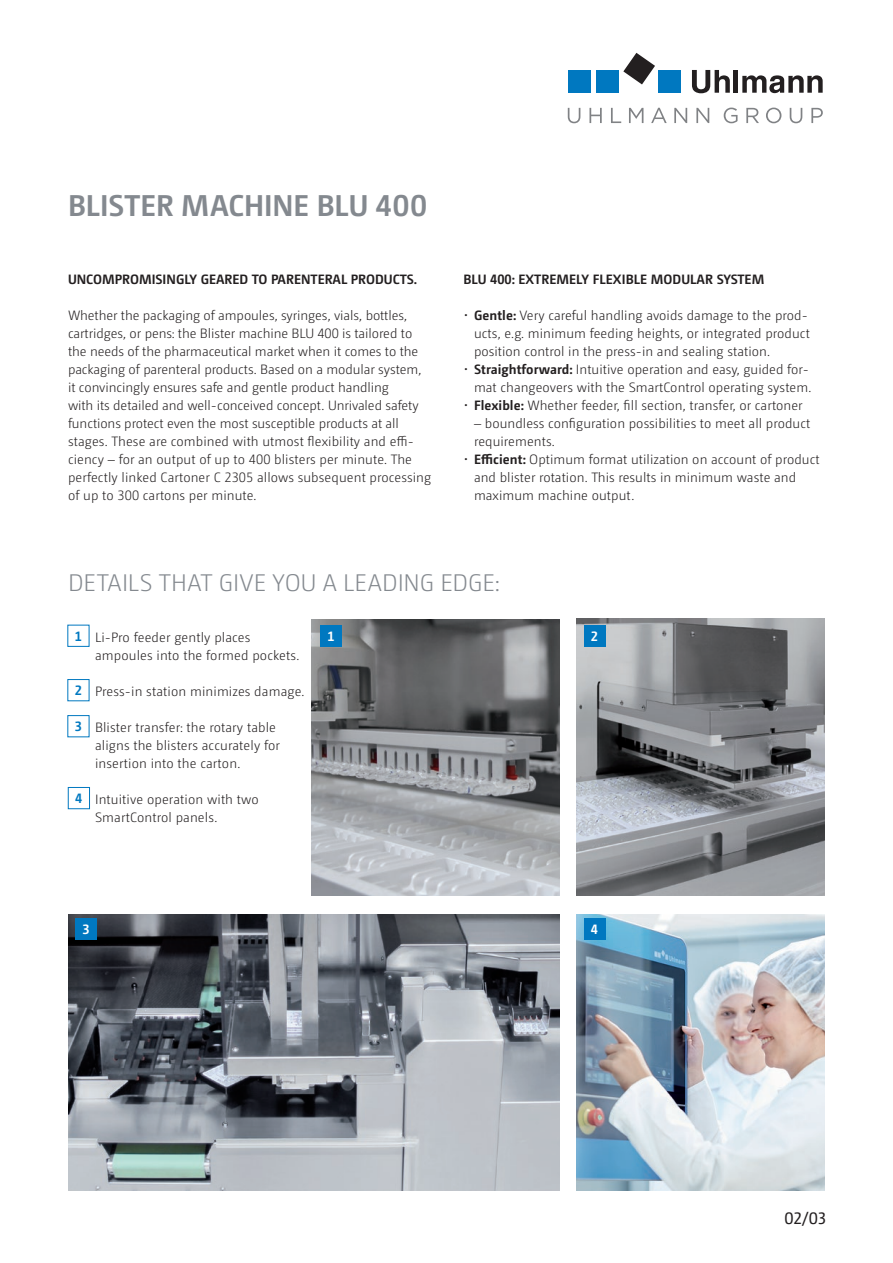
<style>
.page{position:relative;width:893px;height:1263px;background:#fff}
.page>*{position:absolute;margin:0;border:0;box-sizing:border-box;transform-origin:0 0}
.t1{font:700 30px "Camingo Dos Pro";color:#84898f}
.t2{font:300 24px "Camingo Dos Pro";color:#84898f}
.t3{font:16.5px "Camingo Dos Pro";color:#231f20}
.t4{font:300 13.5px/18px "Camingo Dos Pro";letter-spacing:.005em;color:#231f20}
.t5{font:700 13.5px "Camingo Dos Pro";color:#231f20}
.t6{font:700 13.5px "Camingo Dos Pro";color:#fff}
.t7{font:700 13.5px "Camingo Dos Pro";color:#0078c0}
.s1{font-weight:700}
</style>
<div class="page">
<img style="left:68px;top:914px;width:491px;height:277px">
<img style="left:576px;top:914px;width:249px;height:277px">
<img style="left:576px;top:619px;width:249px;height:276px">
<img style="left:311px;top:619px;width:249px;height:277px">
<div style="left:320px;top:625px;width:22px;height:21px;background:#0078c0"></div>
<div style="left:584px;top:625px;width:21px;height:21px;background:#0078c0"></div>
<div style="left:584px;top:918px;width:21px;height:21px;background:#0078c0"></div>
<div style="left:75px;top:918px;width:22px;height:21px;background:#0078c0"></div>
<svg style="left:623px;top:53px;width:32px;height:31px"></svg>
<div style="left:568px;top:70px;width:22px;height:23px;background:#0078c0"></div>
<div style="left:596px;top:70px;width:23px;height:23px;background:#0078c0"></div>
<div style="left:658px;top:70px;width:23px;height:23px;background:#0078c0"></div>
<svg style="left:692px;top:70px;width:38px;height:23px"></svg>
<hr style="left:734px;top:70px;width:4px;height:23px;background:#231f20">
<svg style="left:742px;top:75px;width:81px;height:18px"></svg>
<svg style="left:568px;top:108px;width:255px;height:15px"></svg>
<div style="left:68px;top:787px;width:22px;height:22px;border:1px solid #0078c0"></div>
<h1 class="t1" style="left:68px;top:187px;width:361px">BLISTER MACHINE BLU 400</h1>
<p class="t5" style="left:68px;top:271px;width:351px">UNCOMPROMISINGLY GEARED TO PARENTERAL PRODUCTS.</p>
<p class="t4" style="left:68px;top:307px;width:365px">Whether the packaging of ampoules, syringes, vials, bottles, cartridges, or pens: the Blister machine BLU 400 is tailored to the needs of the pharmaceutical market when it comes to the packaging of parenteral products. Based on a modular system, it convincingly ensures safe and gentle product handling<br>with its detailed and well-conceived concept. Unrivaled safety functions protect even the most susceptible products at all stages. These are combined with utmost flexibility and effi&shy;ciency – for an output of up to 400 blisters per minute. The perfectly linked Cartoner C 2305 allows subsequent processing of up to 300 cartons per minute.</p>
<p class="t5" style="left:463px;top:271px;width:302px">BLU 400: EXTREMELY FLEXIBLE MODULAR SYSTEM</p>
<p class="t4" style="left:474px;top:307px;width:337px;text-indent:-11px">• <span class="s1">Gentle:</span> Very careful handling avoids damage to the prod&shy;ucts, e.g. minimum feeding heights, or integrated product position control in the press-in and sealing station.</p>
<p class="t4" style="left:463px;top:361px;width:349px;text-align:right">• <span class="s1">Straightforward:</span> Intuitive operation and easy, guided for&shy;mat changeovers with the SmartControl operating system.</p>
<p class="t4" style="left:463px;top:397px;width:341px">• <span class="s1">Flexible:</span> Whether feeder, fill section, transfer, or cartoner</p>
<p class="t4" style="left:474px;top:415px;width:338px">– boundless configuration possibilities to meet all product requirements.</p>
<p class="t4" style="left:474px;top:451px;width:347px;text-indent:-11px">• <span class="s1">Efficient:</span> Optimum format utilization on account of product and blister rotation. This results in minimum waste and maximum machine output.</p>
<h2 class="t2" style="left:68px;top:569px;width:433px">DETAILS THAT GIVE YOU A LEADING EDGE:</h2>
<p class="t7" style="left:75px;top:628px;width:9px">1</p>
<p class="t7" style="left:75px;top:682px;width:9px">2</p>
<p class="t7" style="left:75px;top:718px;width:9px">3</p>
<p class="t7" style="left:75px;top:790px;width:9px">4</p>
<p class="t4" style="left:95px;top:628px;width:206px">Li-Pro feeder gently places ampoules into the formed pockets.</p>
<p class="t4" style="left:95px;top:682px;width:211px">Press-in station minimizes damage.</p>
<p class="t4" style="left:95px;top:718px;width:186px">Blister transfer: the rotary table aligns the blisters accurately for insertion into the carton.</p>
<p class="t4" style="left:95px;top:790px;width:165px">Intuitive operation with two<br>SmartControl panels.</p>
<p class="t6" style="left:327px;top:628px;width:9px">1</p>
<p class="t6" style="left:591px;top:628px;width:9px">2</p>
<p class="t6" style="left:82px;top:921px;width:9px">3</p>
<p class="t6" style="left:591px;top:921px;width:9px">4</p>
<p class="t3" style="left:784px;top:1209px;width:43px">02/03</p>
</div>
